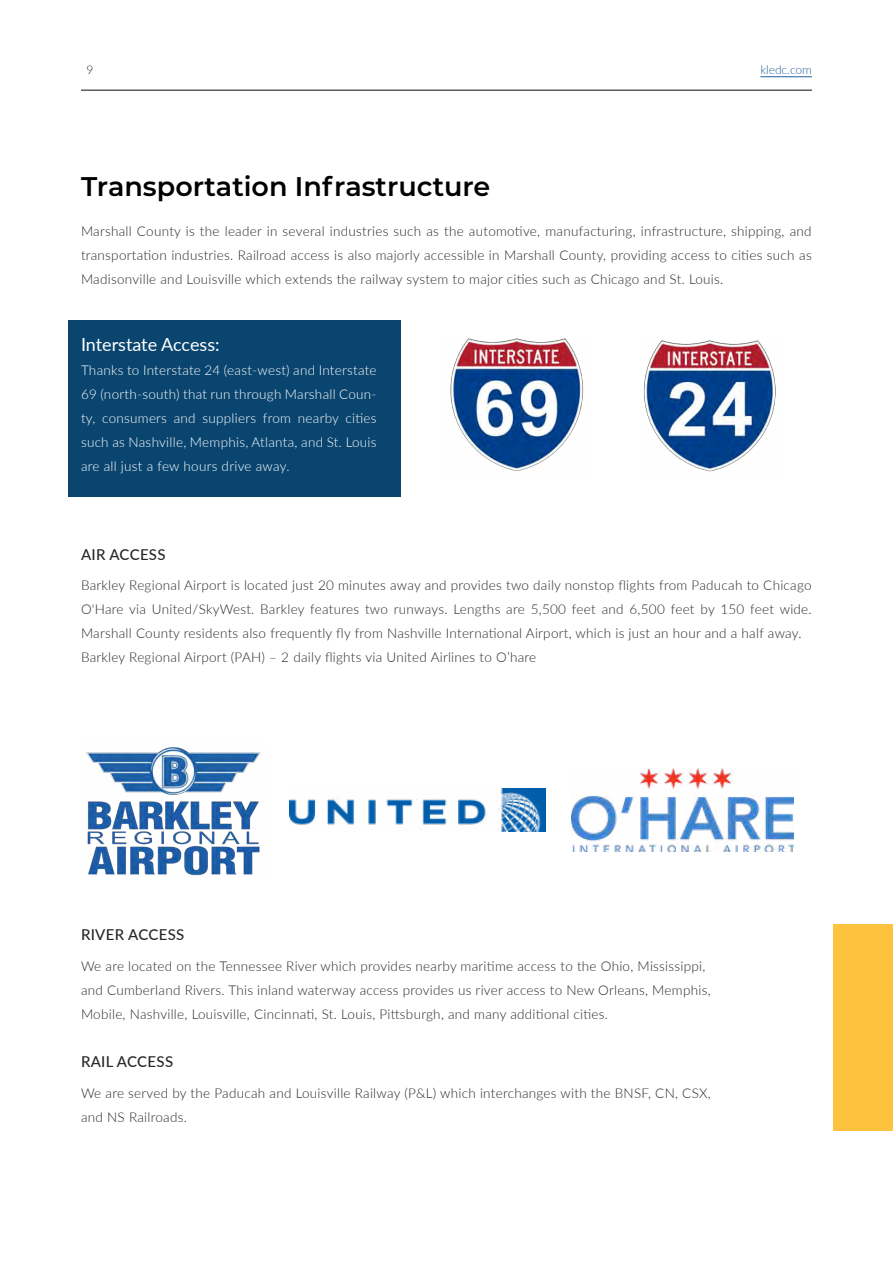
<style>
.page{position:relative;width:893px;height:1263px;background:#fff}
.page>*{position:absolute;margin:0;border:0;box-sizing:border-box;transform-origin:0 0}
.t1{font:600 27px "Montserrat";color:#000}
.t2{font:18px "Lato";letter-spacing:-.005em;color:#fff}
.t3{font:500 15px "Lato";letter-spacing:.02em;color:#292829}
.t4{font:300 13.5px/24px "Lato";letter-spacing:.02em;color:#292829}
.t5{font:300 13.5px/24px "Lato";letter-spacing:.02em;color:#fff;text-align:justify}
.t6{font:300 12px "Lato";color:#215e9e}
.t7{font:300 12px "Lato";color:#292829}
</style>
<div class="page">
<div style="left:68px;top:320px;width:332px;height:177px;background:#0a456f"></div>
<img style="left:450px;top:339px;width:134px;height:132px">
<img style="left:643px;top:340px;width:133px;height:132px">
<img style="left:86px;top:747px;width:175px;height:129px">
<img style="left:289px;top:788px;width:256px;height:44px">
<img style="left:571px;top:768px;width:223px;height:83px">
<div style="left:834px;top:924px;width:59px;height:207px;background:#fec33e"></div>
<hr style="left:760px;top:76px;width:52px;height:1px;background:#215e9e">
<hr style="left:81px;top:90px;width:731px;height:1px;background:#292829">
<p class="t7" style="left:86px;top:61px;width:8px">9</p>
<p class="t6" style="left:760px;top:61px;width:53px">kledc.com</p>
<h1 class="t1" style="left:81px;top:168px;width:411px">Transportation Infrastructure</h1>
<p class="t4" style="left:81px;top:219px;width:732px;text-align:justify">Marshall County is the leader in several industries such as the automotive, manufacturing, infrastructure, shipping, and transportation industries. Railroad access is also majorly accessible in Marshall County, providing access to cities such as Madisonville and Louisville which extends the railway system to major cities such as Chicago and St. Louis.</p>
<h2 class="t2" style="left:81px;top:332px;width:140px">Interstate Access:</h2>
<p class="t5" style="left:81px;top:358px;width:297px">Thanks to Interstate 24 (east-west) and Interstate 69 (north-south) that run through Marshall Coun&shy;ty, consumers and suppliers from nearby cities such as Nashville, Memphis, Atlanta, and St. Louis are all just a few hours drive away.</p>
<p class="t3" style="left:81px;top:543px;width:86px">AIR ACCESS</p>
<p class="t4" style="left:81px;top:573px;width:732px">Barkley Regional Airport is located just 20 minutes away and provides two daily nonstop flights from Paducah to Chicago O'Hare via United/SkyWest. Barkley features two runways. Lengths are 5,500 feet and 6,500 feet by 150 feet wide.<br>Marshall County residents also frequently fly from Nashville International Airport, which is just an hour and a half away.<br>Barkley Regional Airport (PAH) – 2 daily flights via United Airlines to O’hare</p>
<p class="t3" style="left:81px;top:924px;width:105px">RIVER ACCESS</p>
<p class="t4" style="left:81px;top:954px;width:631px">We are located on the Tennessee River which provides nearby maritime access to the Ohio, Mississippi, and Cumberland Rivers. This inland waterway access provides us river access to New Orleans, Memphis,<br>Mobile, Nashville, Louisville, Cincinnati, St. Louis, Pittsburgh, and many additional cities.</p>
<p class="t3" style="left:81px;top:1051px;width:94px">RAIL ACCESS</p>
<p class="t4" style="left:81px;top:1080px;width:631px">We are served by the Paducah and Louisville Railway (P&amp;L) which interchanges with the BNSF, CN, CSX, and NS Railroads.</p>
</div>
